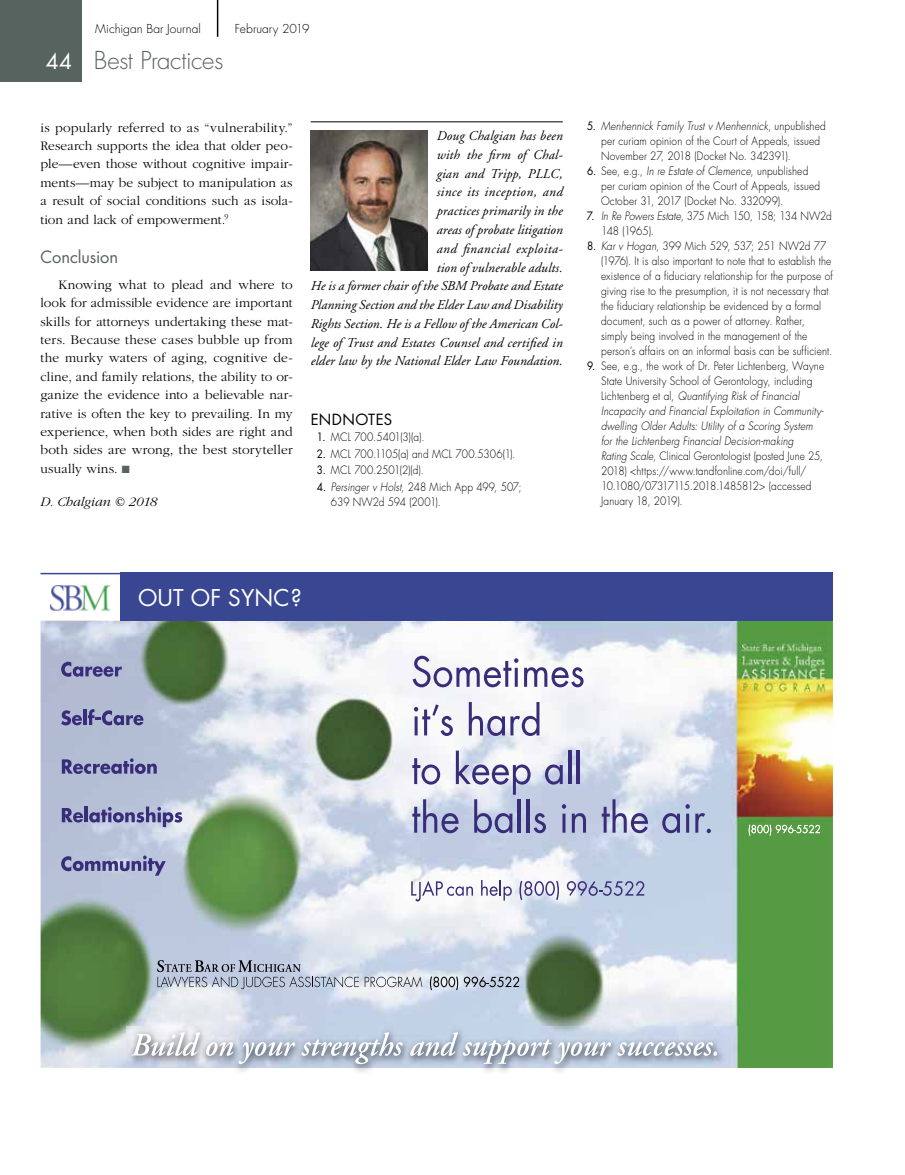
<style>
.page{position:relative;width:905px;height:1175px;background:#fff}
.page>*{position:absolute;margin:0;border:0;box-sizing:border-box;transform-origin:0 0}
.t1{font:300 24px "Futura";letter-spacing:-.015em;color:#57635f}
.t2{font:22.5px "Futura";letter-spacing:.005em;color:#fff}
.t3{font:16.5px "Futura";letter-spacing:-.005em;color:#57635f}
.t4{font:15px "Futura";letter-spacing:.025em;color:#000}
.t5{font:300 13.5px/18.3px "Garamond";letter-spacing:.01em;color:#000;text-align:justify}
.t6{font:italic 13.5px/18.8px "Adobe Garamond";letter-spacing:.005em;color:#000;text-align:right}
.t7{font:italic 300 13.5px "Garamond";letter-spacing:-.005em;color:#000}
.t8{font:300 12px "Futura";color:#000}
.t9{font:300 11.25px/15px "Futura";letter-spacing:.015em;color:#000;scale:.9 1}
.t10{font:300 11.25px/15px "Futura";letter-spacing:-.015em;color:#000;scale:.9 1}
.s1{font-weight:400;font-size:21px;color:#fff}
.s2{color:#57635f}
.s3{font-weight:400}
.s4{font-style:italic}
</style>
<div class="page">
<div style="left:0;top:0;width:82px;height:82px;background:#57635f"></div>
<hr style="left:217px;top:0;width:1px;height:37px;background:#000">
<hr style="left:310px;top:121px;width:252px;height:1px;background:#000">
<img style="left:310px;top:130px;width:118px;height:140px">
<svg style="left:40px;top:572px;width:82px;height:50px"></svg>
<img style="left:41px;top:620px;width:791px;height:447px">
<svg style="left:412px;top:655px;width:106px;height:32px"></svg>
<svg style="left:524px;top:667px;width:59px;height:20px"></svg>
<svg style="left:414px;top:704px;width:39px;height:32px"></svg>
<svg style="left:469px;top:702px;width:70px;height:34px"></svg>
<hr style="left:568px;top:750px;width:3px;height:34px;background:#392d7a">
<hr style="left:577px;top:750px;width:3px;height:34px;background:#392d7a">
<svg style="left:412px;top:750px;width:154px;height:83px"></svg>
<svg style="left:572px;top:813px;width:14px;height:19px"></svg>
<svg style="left:601px;top:799px;width:47px;height:34px;background:#a9adcc"></svg>
<svg style="left:662px;top:804px;width:27px;height:29px"></svg>
<svg style="left:695px;top:813px;width:16px;height:20px"></svg>
<svg style="left:61px;top:661px;width:61px;height:16px"></svg>
<svg style="left:61px;top:710px;width:21px;height:15px"></svg>
<hr style="left:83px;top:709px;width:4px;height:16px;background:#392d7a">
<svg style="left:88px;top:709px;width:55px;height:16px"></svg>
<svg style="left:62px;top:758px;width:95px;height:16px;background:#7e7fad"></svg>
<svg style="left:62px;top:808px;width:21px;height:14px"></svg>
<hr style="left:84px;top:806px;width:4px;height:16px;background:#392d7a">
<svg style="left:89px;top:806px;width:93px;height:21px;background:#9497bd"></svg>
<svg style="left:61px;top:855px;width:105px;height:20px;background:#9094bb"></svg>
<svg style="left:411px;top:880px;width:62px;height:21px"></svg>
<svg style="left:481px;top:880px;width:31px;height:20px"></svg>
<svg style="left:519px;top:880px;width:40px;height:20px"></svg>
<svg style="left:567px;top:881px;width:77px;height:14px"></svg>
<img style="left:126px;top:1026px;width:706px;height:46px">
<svg style="left:131px;top:1032px;width:69px;height:23px"></svg>
<svg style="left:206px;top:1042px;width:89px;height:22px"></svg>
<svg style="left:301px;top:1032px;width:102px;height:32px;background:#b9c3d2"></svg>
<svg style="left:410px;top:1032px;width:201px;height:32px;background:#bbc6d5"></svg>
<svg style="left:617px;top:1042px;width:100px;height:13px"></svg>
<svg style="left:365px;top:976px;width:57px;height:11px"></svg>
<svg style="left:430px;top:976px;width:28px;height:14px"></svg>
<svg style="left:464px;top:976px;width:55px;height:11px"></svg>
<svg style="left:748px;top:824px;width:72px;height:11px"></svg>
<svg style="left:157px;top:960px;width:202px;height:29px;background:#aeb7c7"></svg>
<div style="left:120px;top:573px;width:712px;height:48px;background:#394792"></div>
<p class="t8" style="left:95px;top:21px;width:107px">Michigan Bar Journal</p>
<p class="t8" style="left:235px;top:21px;width:76px">February 2019</p>
<h1 class="t1" style="left:46px;top:45px;width:179px"><span class="s1">44</span> Best Practices</h1>
<p class="t5" style="left:40px;top:118px;width:254px">is popularly referred to as “vulnerability.” Research supports the idea that older peo&shy;ple—even those without cognitive impair&shy;ments—may be subject to manipulation as a result of social conditions such as isola&shy;tion and lack of empowerment.<sup>9</sup></p>
<h3 class="t3" style="left:40px;top:245px;width:79px">Conclusion</h3>
<p class="t5" style="left:40px;top:276px;width:254px;text-indent:18px">Knowing what to plead and where to look for admissible evidence are important skills for attorneys undertaking these mat&shy;ters. Because these cases bubble up from the murky waters of aging, cognitive de&shy;cline, and family relations, the ability to or&shy;ganize the evidence into a believable nar&shy;rative is often the key to prevailing. In my experience, when both sides are right and both sides are wrong, the best storyteller usually wins. <span class="s2">■</span></p>
<p class="t7" style="left:40px;top:495px;width:118px">D. Chalgian © 2018</p>
<p class="t6" style="left:311px;top:127px;width:254px">Doug Chalgian has been<br>with the firm of Chal-<br>gian and Tripp, PLLC,<br>since its inception, and<br>practices primarily in the<br>areas of probate litigation<br>and financial exploita-<br>tion of vulnerable adults.<br>He is a former chair of the SBM Probate and Estate Planning Section and the Elder Law and Disability Rights Section. He is a Fellow of the American Col&shy;lege of Trust and Estates Counsel and certified in elder law by the National Elder Law Foundation.</p>
<h3 class="t4" style="left:310px;top:409px;width:83px">ENDNOTES</h3>
<p class="t9" style="left:317px;top:429px;width:121px"><span class="s3">1.</span> MCL 700.5401(3)(a).</p>
<p class="t9" style="left:317px;top:446px;width:222px"><span class="s3">2.</span> MCL 700.1105(a) and MCL 700.5306(1).</p>
<p class="t9" style="left:317px;top:462px;width:120px"><span class="s3">3.</span> MCL 700.2501(2)(d).</p>
<p class="t9" style="left:331px;top:479px;width:213px;text-indent:-14px"><span class="s3">4.</span> <span class="s4">Persinger v Holst</span>, 248 Mich App 499, 507;<br>639 NW2d 594 (2001).</p>
<p class="t9" style="left:601px;top:119px;width:251px;text-indent:-14px"><span class="s3">5.</span> <span class="s4">Menhennick Family Trust v Menhennick</span>, unpublished per curiam opinion of the Court of Appeals, issued<br>November 27, 2018 (Docket No. 342391).</p>
<p class="t9" style="left:601px;top:164px;width:245px;text-indent:-14px"><span class="s3">6.</span> See, e.g., <span class="s4">In re Estate of Clemence</span>, unpublished per curiam opinion of the Court of Appeals, issued<br>October 31, 2017 (Docket No. 332099).</p>
<p class="t10" style="left:601px;top:209px;width:258px;text-indent:-14px"><span class="s3">7.</span> <span class="s4">In Re Powers Estate</span>, 375 Mich 150, 158; 134 NW2d<br>148 (1965).</p>
<p class="t9" style="left:601px;top:239px;width:259px;text-indent:-14px"><span class="s3">8.</span> <span class="s4">Kar v Hogan</span>, 399 Mich 529, 537; 251 NW2d 77 (1976). It is also important to note that to establish the existence of a fiduciary relationship for the purpose of giving rise to the presumption, it is not necessary that the fiduciary relationship be evidenced by a formal document, such as a power of attorney. Rather, simply being involved in the management of the person’s affairs on an informal basis can be sufficient.</p>
<p class="t9" style="left:601px;top:359px;width:249px;text-indent:-14px"><span class="s3">9.</span> See, e.g., the work of Dr. Peter Lichtenberg, Wayne State University School of Gerontology, including Lichtenberg et al, <span class="s4">Quantifying Risk of Financial Incapacity and Financial Exploitation in Community&shy;dwelling Older Adults: Utility of a Scoring System for the Lichtenberg Financial Decision-making<br>Rating Scale</span>, Clinical Gerontologist (posted June 25, 2018) &lt;https://www.tandfonline.com/doi/full/ 10.1080/07317115.2018.1485812&gt; (accessed January 18, 2019).</p>
<h2 class="t2" style="left:138px;top:582px;width:165px">OUT OF SYNC?</h2>
</div>
